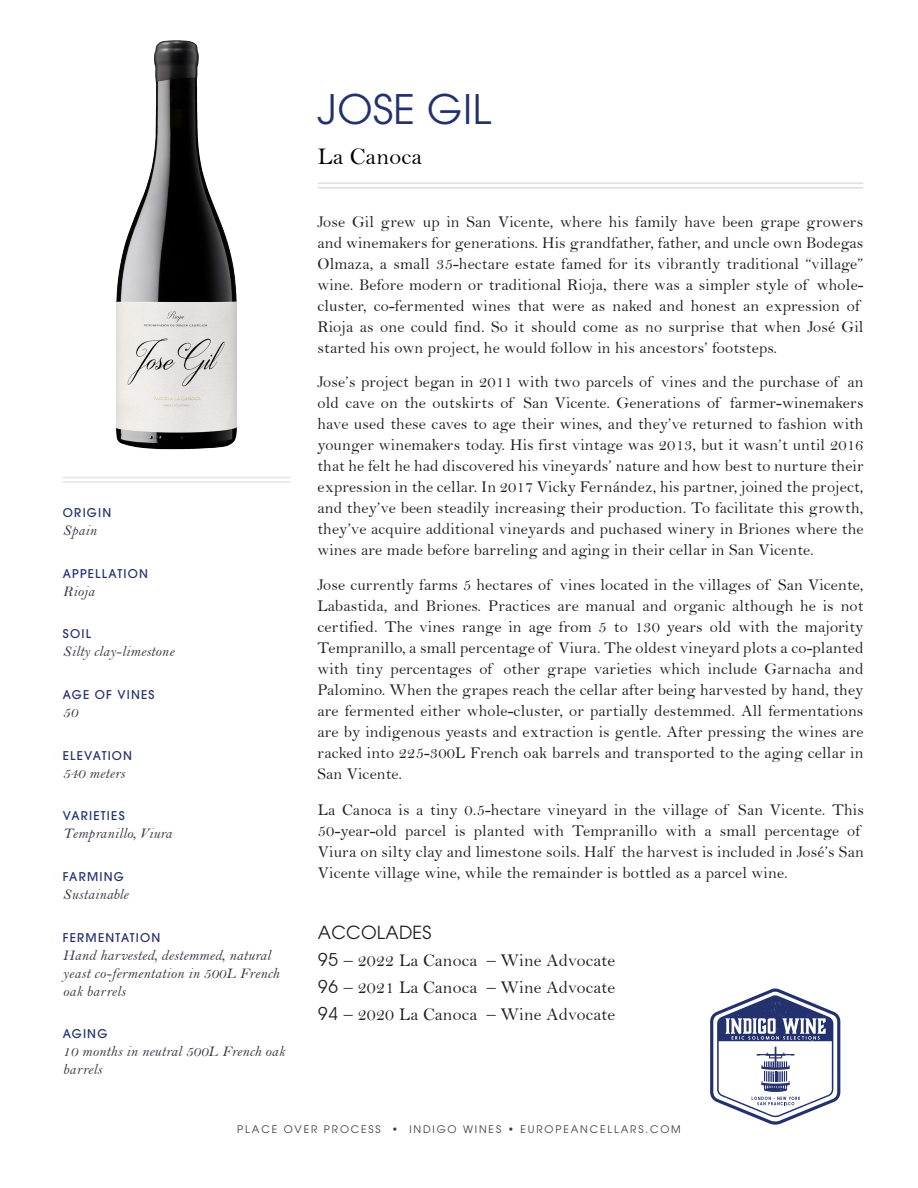
<style>
.page{position:relative;width:918px;height:1188px;background:#fff}
.page>*{position:absolute;margin:0;border:0;box-sizing:border-box;transform-origin:0 0}
.t1{font:40.5px "ITC Avant Garde Pro";letter-spacing:.01em;color:#24316f}
.t2{font:24px "Bell";letter-spacing:.01em;color:#000}
.Rating{font:18px "Bell";letter-spacing:.01em;color:#231f20}
.Accolades{font:18px "ITC Avant Garde Pro";letter-spacing:.01em;color:#231f20}
.Bio_text{font:16.5px/21px "Bell";letter-spacing:.01em;color:#231f20}
.Spec_Answer{font:15px/18px "Bell MT Italic";letter-spacing:.01em;color:#3a3c44}
.Spec_Category{font:500 12px "ITC Avant Garde Pro";letter-spacing:.1em;color:#24316f}
.t3{font:10.35px "ITC Avant Garde Pro";letter-spacing:.175em;color:#3a3c44}
.s1{font-family:"Avant Garde IT Cby BT"}
</style>
<div class="page">
<hr style="left:318px;top:182px;width:545px;height:2px;background:#807ea4">
<hr style="left:318px;top:187px;width:545px;height:2px;background:#807ea4">
<hr style="left:63px;top:481px;width:228px;height:2px;background:#24316f">
<svg style="left:710px;top:988px;width:131px;height:137px"></svg>
<img style="left:63px;top:40px;width:228px;height:438px">
<h1 class="t1" style="left:317px;top:84px;width:175px">JOSE GIL</h1>
<p class="Spec_Category" style="left:63px;top:505px;width:50px">ORIGIN</p>
<p class="Spec_Answer" style="left:63px;top:521px;width:35px">Spain</p>
<p class="Spec_Category" style="left:63px;top:566px;width:86px">APPELLATION</p>
<p class="Spec_Answer" style="left:63px;top:582px;width:33px">Rioja</p>
<p class="Spec_Category" style="left:63px;top:626px;width:30px">SOIL</p>
<p class="Spec_Answer" style="left:63px;top:643px;width:113px">Silty clay-limestone</p>
<p class="Spec_Category" style="left:63px;top:687px;width:93px">AGE OF VINES</p>
<p class="Spec_Answer" style="left:63px;top:703px;width:16px">50</p>
<p class="Spec_Category" style="left:63px;top:748px;width:71px">ELEVATION</p>
<p class="Spec_Answer" style="left:63px;top:764px;width:64px">540 meters</p>
<p class="Spec_Category" style="left:63px;top:808px;width:63px">VARIETIES</p>
<p class="Spec_Answer" style="left:63px;top:824px;width:111px">Tempranillo, Viura</p>
<p class="Spec_Category" style="left:63px;top:869px;width:62px">FARMING</p>
<p class="Spec_Answer" style="left:63px;top:885px;width:67px">Sustainable</p>
<p class="Spec_Category" style="left:63px;top:930px;width:99px">FERMENTATION</p>
<p class="Spec_Answer" style="left:63px;top:946px;width:218px">Hand harvested, destemmed, natural yeast co-fermentation in 500L French oak barrels</p>
<p class="Spec_Category" style="left:63px;top:1026px;width:46px">AGING</p>
<p class="Spec_Answer" style="left:63px;top:1042px;width:224px">10 months in neutral 500L French oak barrels</p>
<p class="t2" style="left:318px;top:142px;width:106px">La Canoca</p>
<p class="Bio_text" style="left:317px;top:211px;width:548px">Jose Gil grew up in San Vicente, where his family have been grape growers and winemakers for generations. His grandfather, father, and uncle own Bodegas Olmaza, a small 35-hectare estate famed for its vibrantly traditional “village” wine. Before modern or traditional Rioja, there was a simpler style of whole&shy;cluster, co-fermented wines that were as naked and honest an expression of Rioja as one could find. So it should come as no surprise that when José Gil started his own project, he would follow in his ancestors’ footsteps.</p>
<p class="Bio_text" style="left:317px;top:371px;width:548px;text-align:justify">Jose’s project began in 2011 with two parcels of vines and the purchase of an old cave on the outskirts of San Vicente. Generations of farmer-winemakers have used these caves to age their wines, and they’ve returned to fashion with younger winemakers today. His first vintage was 2013, but it wasn’t until 2016 that he felt he had discovered his vineyards’ nature and how best to nurture their expression in the cellar. In 2017 Vicky Fernández, his partner, joined the project, and they’ve been steadily increasing their production. To facilitate this growth, they’ve acquire additional vineyards and puchased winery in Briones where the wines are made before barreling and aging in their cellar in San Vicente.</p>
<p class="Bio_text" style="left:317px;top:574px;width:548px;text-align:justify">Jose currently farms 5 hectares of vines located in the villages of San Vicente, Labastida, and Briones. Practices are manual and organic although he is not certified. The vines range in age from 5 to 130 years old with the majority Tempranillo, a small percentage of Viura. The oldest vineyard plots a co-planted with tiny percentages of other grape varieties which include Garnacha and Palomino. When the grapes reach the cellar after being harvested by hand, they are fermented either whole-cluster, or partially destemmed. All fermentations are by indigenous yeasts and extraction is gentle. After pressing the wines are racked into 225-300L French oak barrels and transported to the aging cellar in San Vicente.</p>
<p class="Bio_text" style="left:318px;top:799px;width:548px">La Canoca is a tiny 0.5-hectare vineyard in the village of San Vicente. This 50-year-old parcel is planted with Tempranillo with a small percentage of Viura on silty clay and limestone soils. Half the harvest is included in José’s San Vicente village wine, while the remainder is bottled as a parcel wine.</p>
<p class="Accolades" style="left:318px;top:921px;width:115px">ACCOLADES</p>
<p class="Rating" style="left:318px;top:950px;width:299px"><span class="s1">95</span> – 2022 La Canoca – Wine Advocate</p>
<p class="Rating" style="left:318px;top:977px;width:299px"><span class="s1">96</span> – 2021 La Canoca – Wine Advocate</p>
<p class="Rating" style="left:318px;top:1004px;width:299px"><span class="s1">94</span> – 2020 La Canoca – Wine Advocate</p>
<p class="t3" style="left:237px;top:1122px;width:445px">PLACE OVER PROCESS • INDIGO WINES • EUROPEANCELLARS.COM</p>
</div>
